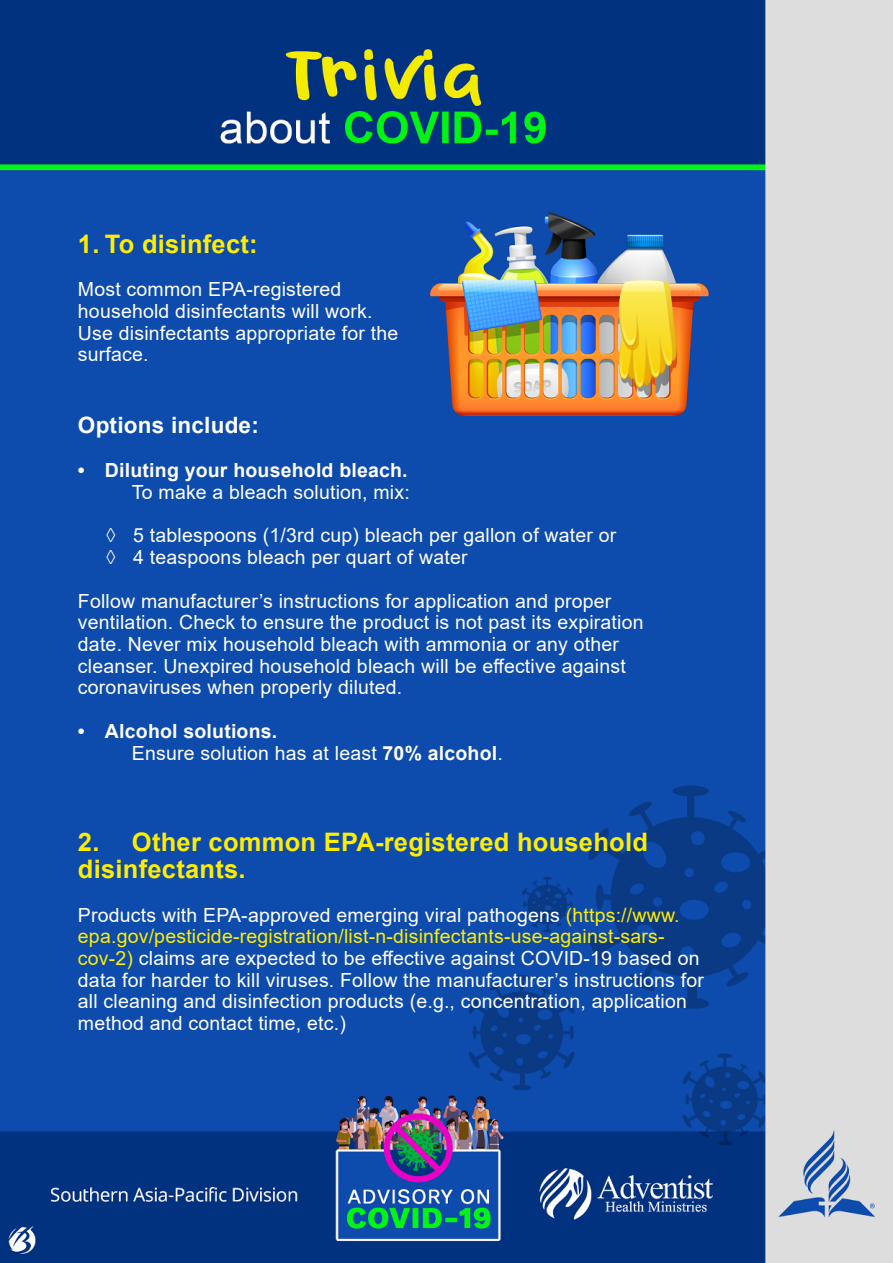
<style>
.page{position:relative;width:893px;height:1263px;background:#fff}
.page>*{position:absolute;margin:0;border:0;box-sizing:border-box;transform-origin:0 0}
.t1{font:700 25.5px/27px "Arial";letter-spacing:.01em;color:#ffed00}
.t2{font:700 22.5px "Arial";letter-spacing:.01em;color:#fff}
.t3{font:19.5px/21.8px "Arial";letter-spacing:.01em;color:#fff}
.t4{font:700 19.5px/21.8px "Arial";letter-spacing:.01em;color:#fff}
.s1{font-weight:400}
.s2{color:#ffed00}
</style>
<div class="page">
<img style="left:0;top:0;width:893px;height:1263px">
<h1 class="t1" style="left:78px;top:230px;width:181px">1. To disinfect:</h1>
<p class="t3" style="left:78px;top:278px;width:322px">Most common EPA-registered household disinfectants will work.<br>Use disinfectants appropriate for the surface.</p>
<p class="t2" style="left:78px;top:410px;width:182px">Options include:</p>
<p class="t4" style="left:78px;top:459px;width:331px">• Diluting your household bleach.</p>
<p class="t3" style="left:132px;top:481px;width:279px">To make a bleach solution, mix:</p>
<p class="t3" style="left:106px;top:524px;width:512px">◊ 5 tablespoons (1/3rd cup) bleach per gallon of water or ◊ 4 teaspoons bleach per quart of water</p>
<p class="t3" style="left:78px;top:590px;width:567px">Follow manufacturer’s instructions for application and proper ventilation. Check to ensure the product is not past its expiration date. Never mix household bleach with ammonia or any other cleanser. Unexpired household bleach will be effective against coronaviruses when properly diluted.</p>
<p class="t4" style="left:132px;top:720px;width:372px;text-indent:-54px">• Alcohol solutions.<br><span class="s1">Ensure solution has at least</span> 70% alcohol<span class="s1">.</span></p>
<h1 class="t1" style="left:78px;top:829px;width:571px">2. Other common EPA-registered household disinfectants.</h1>
<p class="t3" style="left:78px;top:904px;width:628px">Products with EPA-approved emerging viral pathogens <span class="s2">(https://www. epa.gov/pesticide-registration/list-n-disinfectants-use-against-sars&shy;cov-2)</span> claims are expected to be effective against COVID-19 based on data for harder to kill viruses. Follow the manufacturer’s instructions for all cleaning and disinfection products (e.g., concentration, application method and contact time, etc.)</p>
</div>
